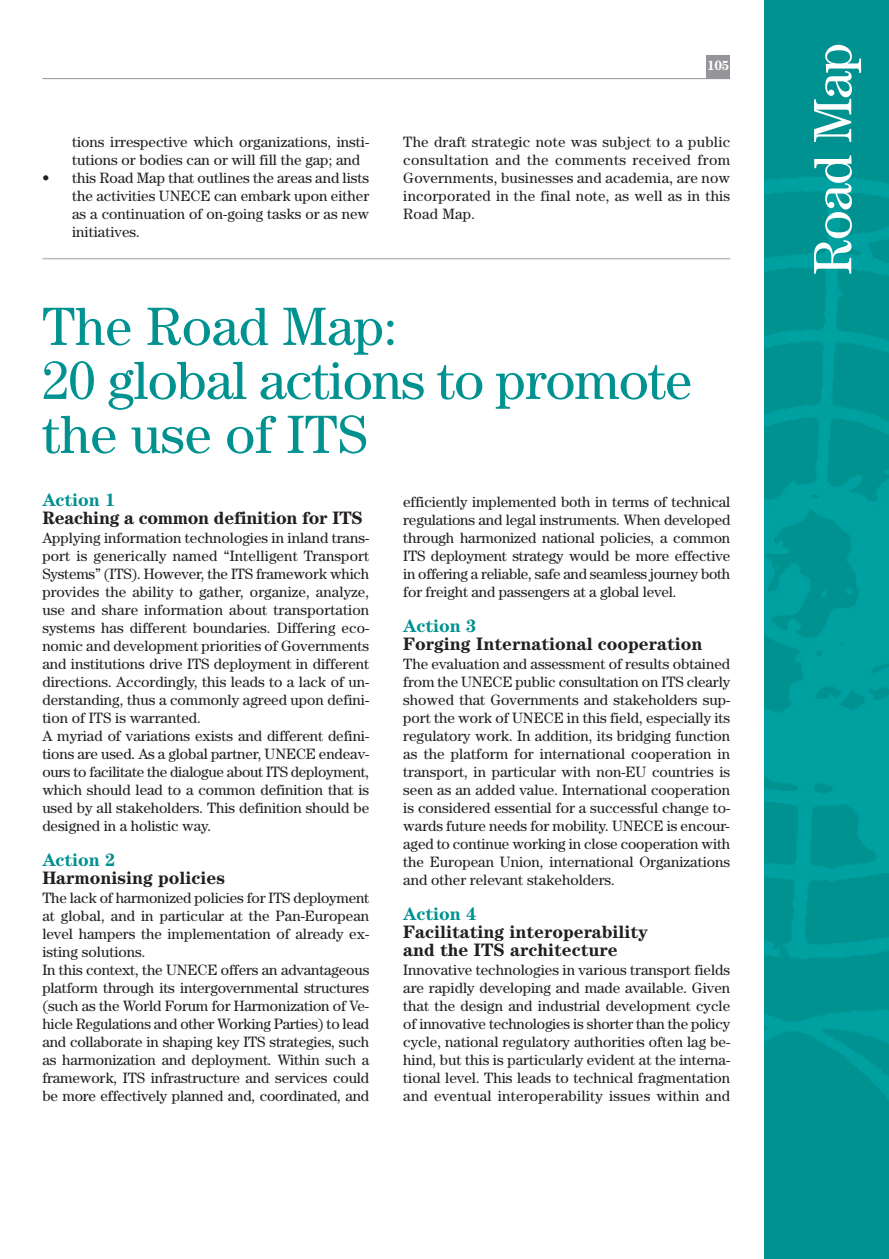
<style>
.page{position:relative;width:889px;height:1259px;background:#fff}
.page>*{position:absolute;margin:0;border:0;box-sizing:border-box;transform-origin:0 0}
.t1{font:54px/54px "Century";letter-spacing:-.015em;color:#009290}
.t2{font:54px "Century";color:#fff}
.t3{font:700 18px/18px "Century";color:#231f20}
.t4{font:700 18px "Century";color:#009290}
.t5{font:15px/18px "Century";color:#231f20;text-align:justify}
.t6{font:700 13.5px "Century";color:#fff}
</style>
<div class="page">
<hr style="left:42px;top:78px;width:688px;height:1px;background:#939598">
<div style="left:764px;top:0;width:125px;height:1259px;background:#009290"></div>
<img style="left:764px;top:177px;width:125px;height:922px">
<div style="left:706px;top:55px;width:24px;height:24px;background:#939598"></div>
<hr style="left:42px;top:258px;width:688px;height:1px;background:#bbbdc0">
<p class="t5" style="left:72px;top:134px;width:299px">tions irrespective which organizations, insti&shy;tutions or bodies can or will fill the gap; and</p>
<p class="t5" style="left:72px;top:170px;width:299px;text-indent:-30px">• this Road Map that outlines the areas and lists the activities UNECE can embark upon either as a continuation of on-going tasks or as new initiatives.</p>
<p class="t6" style="left:707px;top:61px;width:24px">105</p>
<p class="t5" style="left:403px;top:134px;width:328px">The draft strategic note was subject to a public consultation and the comments received from Governments, businesses and academia, are now incorporated in the final note, as well as in this Road Map.</p>
<h1 class="t1" style="left:42px;top:304px;width:651px">The Road Map:<br>20 global actions to promote the use of ITS</h1>
<p class="t4" style="left:42px;top:494px;width:75px">Action 1</p>
<p class="t3" style="left:42px;top:511px;width:322px">Reaching a common definition for ITS</p>
<p class="t5" style="left:42px;top:530px;width:328px;text-align:left">Applying information technologies in inland trans&shy;port is generically named “Intelligent Transport Systems” (ITS). However, the ITS framework which provides the ability to gather, organize, analyze, use and share information about transportation systems has different boundaries. Differing eco&shy;nomic and development priorities of Governments and institutions drive ITS deployment in different directions. Accordingly, this leads to a lack of un&shy;derstanding, thus a commonly agreed upon defini&shy;tion of ITS is warranted.<br>A myriad of variations exists and different defini&shy;tions are used. As a global partner, UNECE endeav&shy;ours to facilitate the dialogue about ITS deployment, which should lead to a common definition that is used by all stakeholders. This definition should be designed in a holistic way.</p>
<p class="t4" style="left:42px;top:854px;width:75px">Action 2</p>
<p class="t3" style="left:42px;top:871px;width:184px">Harmonising policies</p>
<p class="t5" style="left:42px;top:890px;width:328px;text-align:left">The lack of harmonized policies for ITS deployment at global, and in particular at the Pan-European level hampers the implementation of already ex&shy;isting solutions.<br>In this context, the UNECE offers an advantageous platform through its intergovernmental structures (such as the World Forum for Harmonization of Ve&shy;hicle Regulations and other Working Parties) to lead and collaborate in shaping key ITS strategies, such as harmonization and deployment. Within such a framework, ITS infrastructure and services could be more effectively planned and, coordinated, and</p>
<p class="t5" style="left:403px;top:494px;width:328px">efficiently implemented both in terms of technical regulations and legal instruments. When developed through harmonized national policies, a common ITS deployment strategy would be more effective in offering a reliable, safe and seamless journey both for freight and passengers at a global level.</p>
<p class="t4" style="left:403px;top:620px;width:75px">Action 3</p>
<p class="t3" style="left:403px;top:637px;width:301px">Forging International cooperation</p>
<p class="t5" style="left:403px;top:656px;width:328px">The evaluation and assessment of results obtained from the UNECE public consultation on ITS clearly showed that Governments and stakeholders sup&shy;port the work of UNECE in this field, especially its regulatory work. In addition, its bridging function as the platform for international cooperation in transport, in particular with non-EU countries is seen as an added value. International cooperation is considered essential for a successful change to&shy;wards future needs for mobility. UNECE is encour&shy;aged to continue working in close cooperation with the European Union, international Organizations and other relevant stakeholders.</p>
<p class="t4" style="left:403px;top:908px;width:75px">Action 4</p>
<p class="t3" style="left:403px;top:925px;width:246px">Facilitating interoperability and the ITS architecture</p>
<p class="t5" style="left:403px;top:962px;width:328px">Innovative technologies in various transport fields are rapidly developing and made available. Given that the design and industrial development cycle of innovative technologies is shorter than the policy cycle, national regulatory authorities often lag be&shy;hind, but this is particularly evident at the interna&shy;tional level. This leads to technical fragmentation and eventual interoperability issues within and</p>
<h1 class="t2" style="left:814px;top:275px;width:234px;rotate:-90deg">Road Map</h1>
</div>
